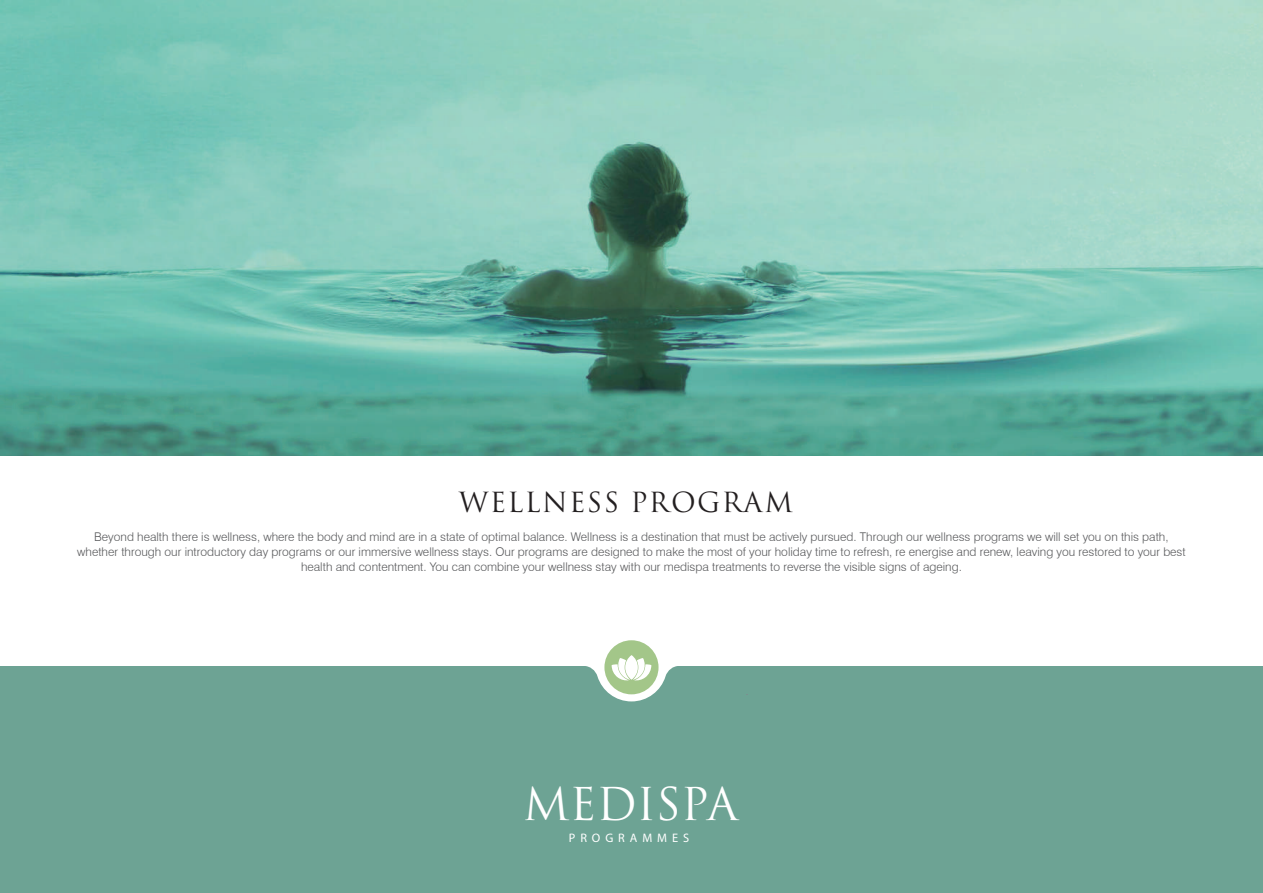
<style>
.page{position:relative;width:1263px;height:893px;background:#fff}
.page>*{position:absolute;margin:0;border:0;box-sizing:border-box;transform-origin:0 0}
.t1{font:44.1px "Trajan Pro";color:#fff}
.t2{font:27px "Trajan Pro";letter-spacing:.05em;color:#231f20}
.t3{font:12.3px "Myriad Pro";letter-spacing:.4em;color:#fff}
.t4{font:300 12px/15px "Swiss 721 BT";color:#57585a;text-align:center}
</style>
<div class="page">
<img style="left:0;top:0;width:1263px;height:456px">
<div style="left:0;top:619px;width:1263px;height:274px;background:#6da394"></div>
<div style="left:0;top:457px;width:1263px;height:209px;background:#fff"></div>
<svg style="left:586px;top:640px;width:162px;height:61px;fill:#fcfdfc"></svg>
<div style="left:604px;top:640px;width:54px;height:54px;background:#a3c689;border-radius:50%"></div>
<svg style="left:612px;top:658px;width:39px;height:23px"></svg>
<svg style="left:625px;top:655px;width:13px;height:25px"></svg>
<h2 class="t2" style="left:459px;top:485px;width:336px">WELLNESS PROGRAM</h2>
<p class="t4" style="left:77px;top:529px;width:1110px">Beyond health there is wellness, where the body and mind are in a state of optimal balance. Wellness is a destination that must be actively pursued. Through our wellness programs we will set you on this path, whether through our introductory day programs or our immersive wellness stays. Our programs are designed to make the most of your holiday time to refresh, re energise and renew, leaving you restored to your best health and contentment. You can combine your wellness stay with our medispa treatments to reverse the visible signs of ageing.</p>
<h1 class="t1" style="left:523px;top:776px;width:216px">MEDISPA</h1>
<p class="t3" style="left:569px;top:831px;width:122px">PROGRAMMES</p>
</div>
